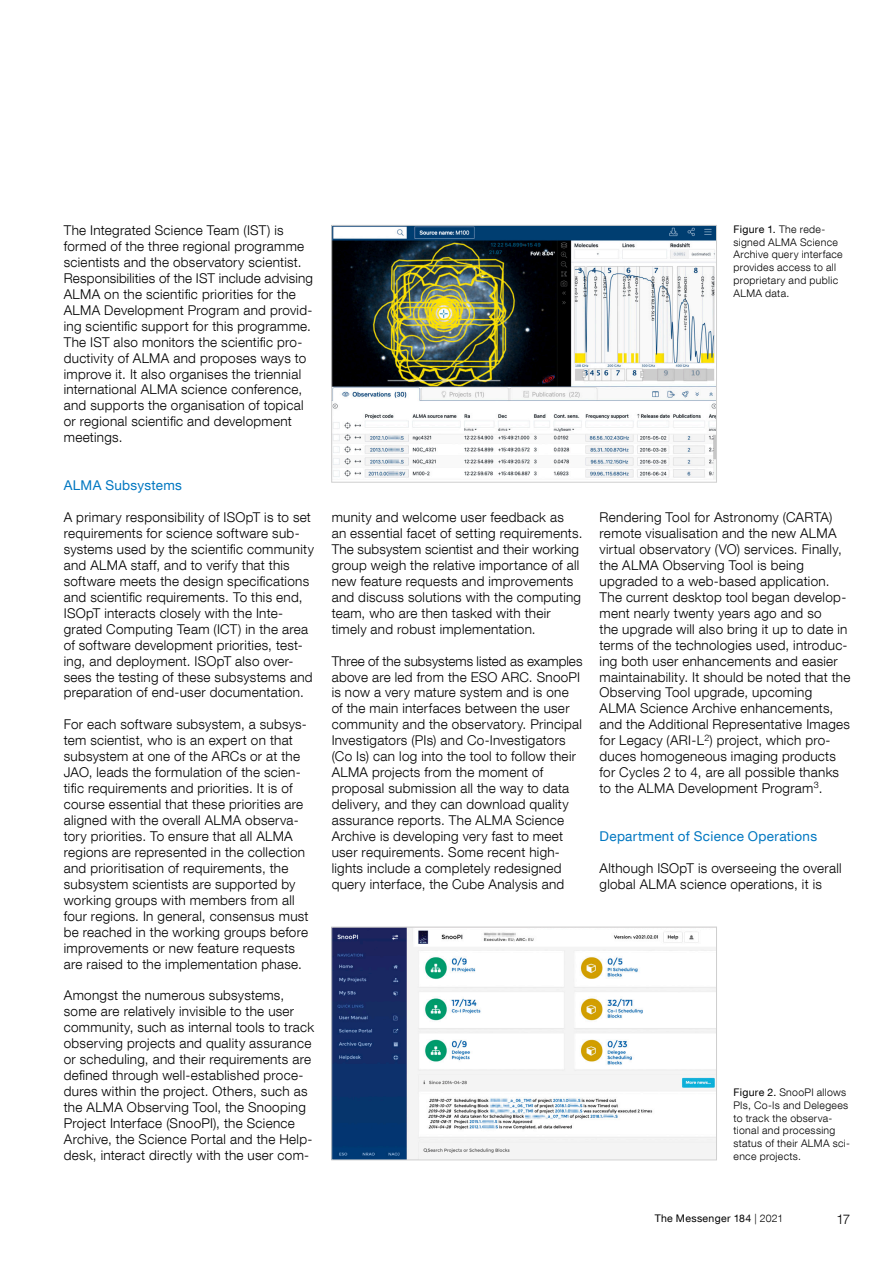
<style>
.page{position:relative;width:893px;height:1263px;background:#fff}
.page>*{position:absolute;margin:0;border:0;box-sizing:border-box;transform-origin:0 0}
._45_9pt{font:300 13.5px/15.9px "Helvetica Neue LT Com";letter-spacing:.02em;color:#000}
._55_9pt_blue{font:13.5px "Helvetica Neue LT Com";letter-spacing:.02em;color:#0077c1}
.Figure_captions{font:300 10.5px/12.8px "Helvetica Neue LT Com";letter-spacing:.03em;color:#000}
.t1{font:10.5px "Helvetica Neue LT Com";letter-spacing:.035em;color:#000}
.s1{font-weight:400}
.s2{font-weight:300}
</style>
<div class="page">
<img style="left:333px;top:227px;width:382px;height:252px">
<div style="left:331px;top:225px;width:386px;height:257px;border:1px solid #cfcfcf"></div>
<img style="left:333px;top:929px;width:382px;height:229px">
<div style="left:331px;top:927px;width:386px;height:233px;border:1px solid #cfcfcf"></div>
<p class="_45_9pt" style="left:64px;top:222px;width:251px">The Integrated Science Team (IST) is formed of the three regional programme scientists and the observatory scientist.<br>Responsibilities of the IST include advising ALMA on the scientific priorities for the ALMA Development Program and provid&shy;ing scientific support for this programme.<br>The IST also monitors the scientific pro&shy;ductivity of ALMA and proposes ways to improve it. It also organises the triennial international ALMA science conference, and supports the organisation of topical or regional scientific and development meetings.</p>
<p class="_55_9pt_blue" style="left:64px;top:477px;width:120px">ALMA Subsystems</p>
<p class="_45_9pt" style="left:64px;top:509px;width:252px">A primary responsibility of ISOpT is to set requirements for science software sub&shy;systems used by the scientific community and ALMA staff, and to verify that this software meets the design specifications and scientific requirements. To this end, ISOpT interacts closely with the Inte&shy;grated Computing Team (ICT) in the area of software development priorities, test&shy;ing, and deployment. ISOpT also over&shy;sees the testing of these subsystems and preparation of end-user documentation.</p>
<p class="_45_9pt" style="left:64px;top:716px;width:246px">For each software subsystem, a subsys&shy;tem scientist, who is an expert on that subsystem at one of the ARCs or at the JAO, leads the formulation of the scien&shy;tific requirements and priorities. It is of course essential that these priorities are aligned with the overall ALMA observa&shy;tory priorities. To ensure that all ALMA regions are represented in the collection and prioritisation of requirements, the subsystem scientists are supported by working groups with members from all four regions. In general, consensus must be reached in the working groups before improvements or new feature requests are raised to the implementation phase.</p>
<p class="_45_9pt" style="left:64px;top:987px;width:252px">Amongst the numerous subsystems, some are relatively invisible to the user community, such as internal tools to track observing projects and quality assurance or scheduling, and their requirements are defined through well-established proce&shy;dures within the project. Others, such as the ALMA Observing Tool, the Snooping Project Interface (SnooPI), the Science Archive, the Science Portal and the Help&shy;desk, interact directly with the user com-</p>
<p class="_45_9pt" style="left:332px;top:509px;width:252px">munity and welcome user feedback as<br>an essential facet of setting requirements.<br>The subsystem scientist and their working group weigh the relative importance of all new feature requests and improvements and discuss solutions with the computing team, who are then tasked with their timely and robust implementation.</p>
<p class="_45_9pt" style="left:332px;top:652px;width:252px">Three of the subsystems listed as examples above are led from the ESO ARC. SnooPI is now a very mature system and is one of the main interfaces between the user community and the observatory. Principal Investigators (PIs) and Co-Investigators (Co Is) can log into the tool to follow their ALMA projects from the moment of proposal submission all the way to data delivery, and they can download quality assurance reports. The ALMA Science Archive is developing very fast to meet user requirements. Some recent high&shy;lights include a completely redesigned query interface, the Cube Analysis and</p>
<p class="Figure_captions" style="left:733px;top:223px;width:111px"><span class="s1">Figure 1.</span> The rede&shy;signed ALMA Science<br>Archive query interface provides access to all proprietary and public<br>ALMA data.</p>
<p class="_45_9pt" style="left:600px;top:509px;width:252px">Rendering Tool for Astronomy (CARTA) remote visualisation and the new ALMA virtual observatory (VO) services. Finally, the ALMA Observing Tool is being upgraded to a web-based application.<br>The current desktop tool began develop&shy;ment nearly twenty years ago and so<br>the upgrade will also bring it up to date in terms of the technologies used, introduc&shy;ing both user enhancements and easier maintainability. It should be noted that the Observing Tool upgrade, upcoming ALMA Science Archive enhancements, and the Additional Representative Images for Legacy (ARI-L<sup>2</sup>) project, which pro&shy;duces homogeneous imaging products for Cycles 2 to 4, are all possible thanks to the ALMA Development Program<sup>3</sup>.</p>
<p class="_55_9pt_blue" style="left:600px;top:828px;width:219px">Department of Science Operations</p>
<p class="_45_9pt" style="left:600px;top:860px;width:244px">Although ISOpT is overseeing the overall global ALMA science operations, it is</p>
<p class="Figure_captions" style="left:733px;top:1086px;width:118px"><span class="s1">Figure 2.</span> SnooPI allows<br>PIs, Co-Is and Delegees to track the observa&shy;tional and processing status of their ALMA sci&shy;ence projects.</p>
<p class="t1" style="left:655px;top:1211px;width:130px">The Messenger 184 <span class="s2">| 2021</span></p>
<p class="_45_9pt" style="left:836px;top:1211px;width:16px">17</p>
</div>
